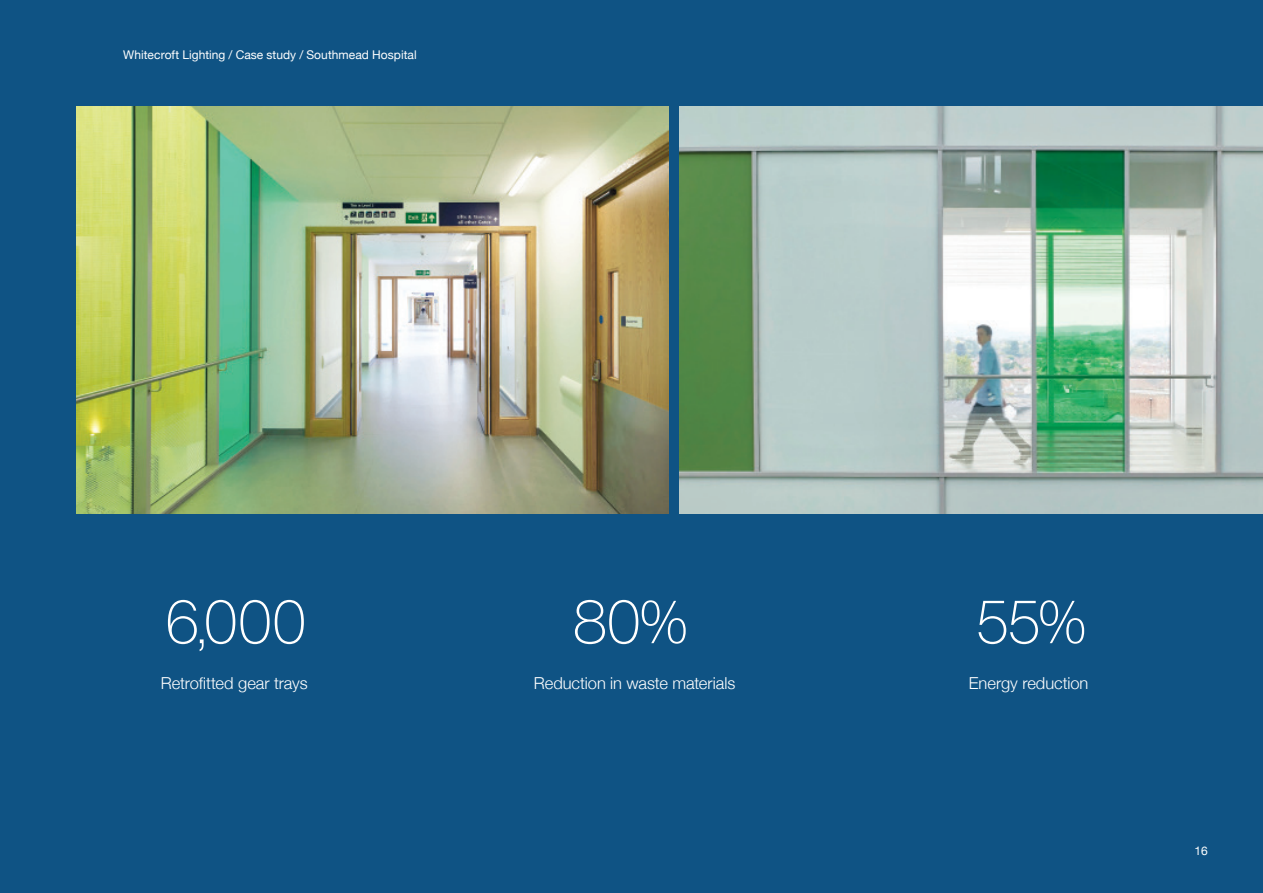
<style>
.page{position:relative;width:1263px;height:893px;background:#0f5384}
.page>*{position:absolute;margin:0;border:0;box-sizing:border-box;transform-origin:0 0}
.t1{font:200 59.4px "Helvetica Now Display";letter-spacing:-.02em;color:#fff}
.t2{font:300 16.5px "Helvetica Neue";letter-spacing:-.005em;color:#fff}
.Running_header{font:12px "Helvetica Neue";letter-spacing:.005em;color:#fff}
</style>
<div class="page">
<img style="left:679px;top:106px;width:584px;height:408px">
<img style="left:77px;top:106px;width:591px;height:408px">
<p class="Running_header" style="left:123px;top:47px;width:295px">Whitecroft Lighting / Case study / Southmead Hospital</p>
<p class="t1" style="left:165px;top:582px;width:144px">6,000</p>
<p class="t2" style="left:161px;top:670px;width:148px">Retrofitted gear trays</p>
<p class="t1" style="left:573px;top:582px;width:115px">80%</p>
<p class="t2" style="left:534px;top:670px;width:203px">Reduction in waste materials</p>
<p class="t1" style="left:975px;top:582px;width:111px">55%</p>
<p class="t2" style="left:969px;top:670px;width:121px">Energy reduction</p>
<p class="Running_header" style="left:1194px;top:842px;width:15px">16</p>
</div>
